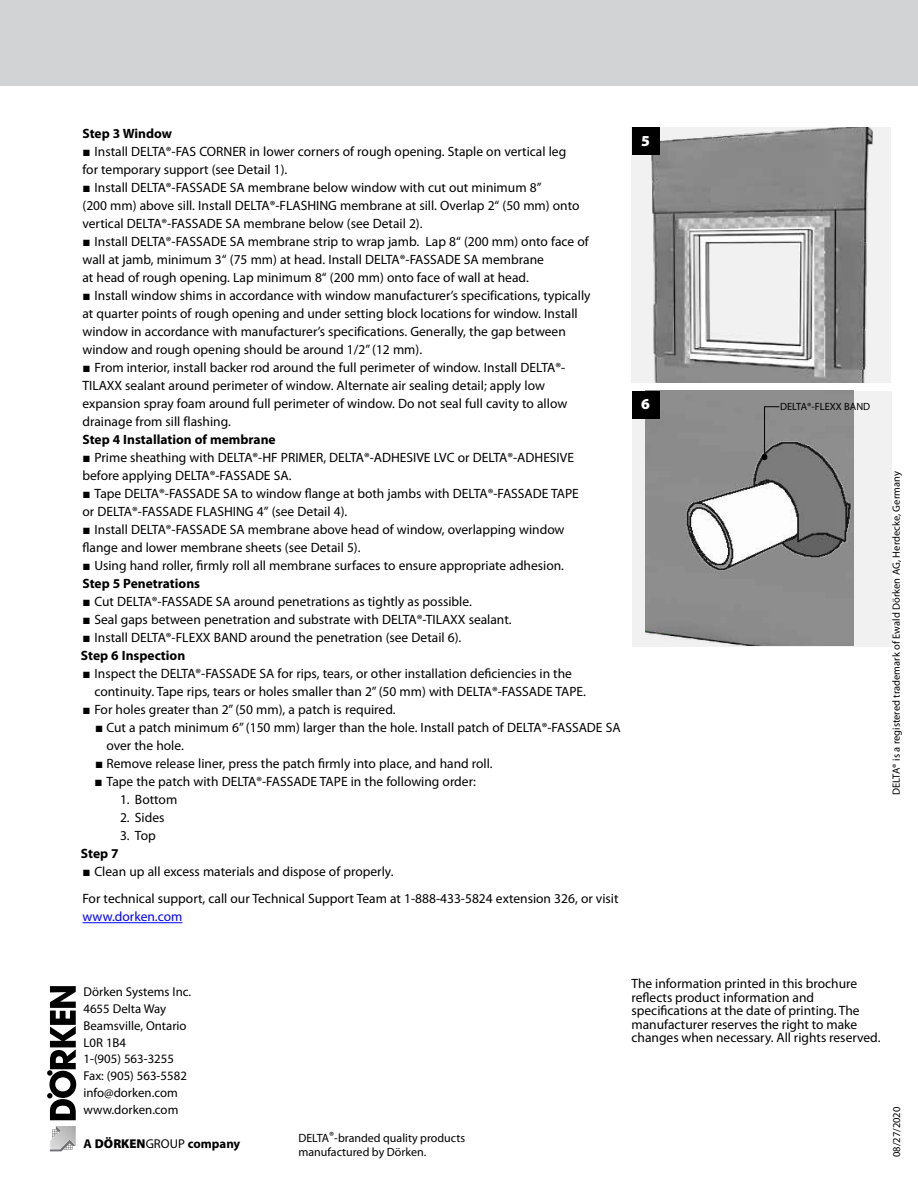
<style>
.page{position:relative;width:918px;height:1188px;background:#fff}
.page>*{position:absolute;margin:0;border:0;box-sizing:border-box;transform-origin:0 0}
.t1{font:900 15.3px "Myriad Pro Doerken";color:#fff}
.t2{font:13.5px/18px "Myriad Pro Doerken";color:#000}
.t3{font:700 13.5px "Myriad Pro Doerken";color:#000}
.t4{font:13.5px "Myriad Pro Doerken";color:#00f}
.t5{font:12.9px/16.8px "Myriad Pro Doerken";color:#000}
.t6{font:700 12.9px "Myriad Pro Doerken";color:#000}
.t7{font:12px/14.4px "Myriad Pro Doerken";color:#000}
.t8{font:10.5px "Myriad Pro Doerken";color:#000}
.s1{font-family:"Bookman Old Style"}
.s2{font-weight:700}
.s3{font-weight:900}
.s4{font-weight:400}
</style>
<div class="page">
<div style="left:632px;top:391px;width:260px;height:255px;background:#f1f1f2"></div>
<div style="left:631px;top:128px;width:260px;height:255px;background:#f1f1f2"></div>
<div style="left:0;top:0;width:918px;height:85px;background:#d1d3d4"></div>
<hr style="left:82px;top:922px;width:100px;height:1px;background:#00f">
<img style="left:651px;top:128px;width:221px;height:255px">
<div style="left:632px;top:128px;width:28px;height:27px;background:#000"></div>
<img style="left:646px;top:390px;width:207px;height:255px">
<svg style="left:762px;top:454px;width:5px;height:6px"></svg>
<hr style="left:764px;top:407px;width:1px;height:50px;background:#000">
<svg style="left:764px;top:406px;width:15px;height:1px"></svg>
<svg style="left:47px;top:986px;width:29px;height:134px"></svg>
<svg style="left:50px;top:1126px;width:26px;height:25px"></svg>
<div style="left:632px;top:391px;width:28px;height:28px;background:#000"></div>
<p class="t3" style="left:82px;top:125px;width:91px">Step 3 Window</p>
<p class="t2" style="left:82px;top:143px;width:485px"><span class="s1">■</span> Install DELTA®-FAS CORNER in lower corners of rough opening. Staple on vertical leg for temporary support (see Detail 1).</p>
<p class="t2" style="left:82px;top:179px;width:499px"><span class="s1">■</span> Install DELTA®-FASSADE SA membrane below window with cut out minimum 8”<br>(200 mm) above sill. Install DELTA®-FLASHING membrane at sill. Overlap 2“ (50 mm) onto vertical DELTA®-FASSADE SA membrane below (see Detail 2).</p>
<p class="t2" style="left:82px;top:233px;width:508px"><span class="s1">■</span> Install DELTA®-FASSADE SA membrane strip to wrap jamb. Lap 8“ (200 mm) onto face of wall at jamb, minimum 3“ (75 mm) at head. Install DELTA®-FASSADE SA membrane<br>at head of rough opening. Lap minimum 8“ (200 mm) onto face of wall at head.</p>
<p class="t2" style="left:82px;top:287px;width:510px"><span class="s1">■</span> Install window shims in accordance with window manufacturer’s specifications, typically at quarter points of rough opening and under setting block locations for window. Install window in accordance with manufacturer’s specifications. Generally, the gap between window and rough opening should be around 1/2” (12 mm).</p>
<p class="t2" style="left:82px;top:359px;width:486px"><span class="s1">■</span> From interior, install backer rod around the full perimeter of window. Install DELTA®- TILAXX sealant around perimeter of window. Alternate air sealing detail; apply low expansion spray foam around full perimeter of window. Do not seal full cavity to allow drainage from sill flashing.</p>
<p class="t3" style="left:82px;top:431px;width:195px">Step 4 Installation of membrane</p>
<p class="t2" style="left:82px;top:449px;width:493px"><span class="s1">■</span> Prime sheathing with DELTA®-HF PRIMER, DELTA®-ADHESIVE LVC or DELTA®-ADHESIVE before applying DELTA®-FASSADE SA.</p>
<p class="t2" style="left:82px;top:485px;width:498px"><span class="s1">■</span> Tape DELTA®-FASSADE SA to window flange at both jambs with DELTA®-FASSADE TAPE or DELTA®-FASSADE FLASHING 4” (see Detail 4).</p>
<p class="t2" style="left:82px;top:521px;width:484px"><span class="s1">■</span> Install DELTA®-FASSADE SA membrane above head of window, overlapping window flange and lower membrane sheets (see Detail 5).</p>
<p class="t2" style="left:82px;top:557px;width:483px"><span class="s1">■</span> Using hand roller, firmly roll all membrane surfaces to ensure appropriate adhesion.<br><span class="s2">Step 5 Penetrations</span></p>
<p class="t2" style="left:82px;top:593px;width:391px"><span class="s1">■</span> Cut DELTA®-FASSADE SA around penetrations as tightly as possible.</p>
<p class="t2" style="left:82px;top:611px;width:431px"><span class="s1">■</span> Seal gaps between penetration and substrate with DELTA®-TILAXX sealant.</p>
<p class="t2" style="left:81px;top:629px;width:382px"><span class="s1">■</span> Install DELTA®-FLEXX BAND around the penetration (see Detail 6).<br><span class="s2">Step 6 Inspection</span></p>
<p class="t2" style="left:94px;top:665px;width:493px;text-indent:-12px"><span class="s1">■</span> Inspect the DELTA®-FASSADE SA for rips, tears, or other installation deficiencies in the continuity. Tape rips, tears or holes smaller than 2” (50 mm) with DELTA®-FASSADE TAPE.</p>
<p class="t2" style="left:82px;top:700px;width:315px"><span class="s1">■</span> For holes greater than 2” (50 mm), a patch is required.</p>
<p class="t2" style="left:106px;top:718px;width:516px;text-indent:-11px"><span class="s1">■</span> Cut a patch minimum 6” (150 mm) larger than the hole. Install patch of DELTA®-FASSADE SA over the hole.</p>
<p class="t2" style="left:95px;top:754px;width:399px"><span class="s1">■</span> Remove release liner, press the patch firmly into place, and hand roll.</p>
<p class="t2" style="left:94px;top:772px;width:383px"><span class="s1">■</span> Tape the patch with DELTA®-FASSADE TAPE in the following order:</p>
<p class="t2" style="left:120px;top:790px;width:59px">1. Bottom</p>
<p class="t2" style="left:120px;top:808px;width:46px">2. Sides</p>
<p class="t2" style="left:120px;top:826px;width:37px">3. Top</p>
<p class="t3" style="left:81px;top:845px;width:39px">Step 7</p>
<p class="t2" style="left:82px;top:858px;width:538px;line-height:27px"><span class="s1">■</span> Clean up all excess materials and dispose of properly.<br>For technical support, call our Technical Support Team at 1-888-433-5824 extension 326, or visit</p>
<p class="t4" style="left:82px;top:908px;width:101px">www.dorken.com</p>
<p class="t1" style="left:641px;top:130px;width:10px">5</p>
<p class="t1" style="left:641px;top:394px;width:10px">6</p>
<p class="t8" style="left:780px;top:400px;width:92px">DELTA®-FLEXX BAND</p>
<p class="t8" style="left:890px;top:795px;width:325px;rotate:-90deg">DELTA® is a registered trademark of Ewald Dörken AG, Herdecke, Germany</p>
<p class="t5" style="left:83px;top:984px;width:109px">Dörken Systems Inc.<br>4655 Delta Way<br>Beamsville, Ontario<br>L0R 1B4<br>1-(905) 563-3255<br>Fax: (905) 563-5582 info@dorken.com www.dorken.com</p>
<p class="t6" style="left:83px;top:1135px;width:158px">A <span class="s3">DÖRKEN</span><span class="s4">GROUP</span> company</p>
<p class="t7" style="left:298px;top:1130px;width:168px">DELTA®-branded quality products manufactured by Dörken.</p>
<p class="t2" style="left:632px;top:977px;width:251px;line-height:13.5px">The information printed in this brochure reflects product information and specifications at the date of printing. The manufacturer reserves the right to make changes when necessary. All rights reserved.</p>
<p class="t8" style="left:890px;top:1157px;width:52px;rotate:-90deg">08/27/2020</p>
</div>
